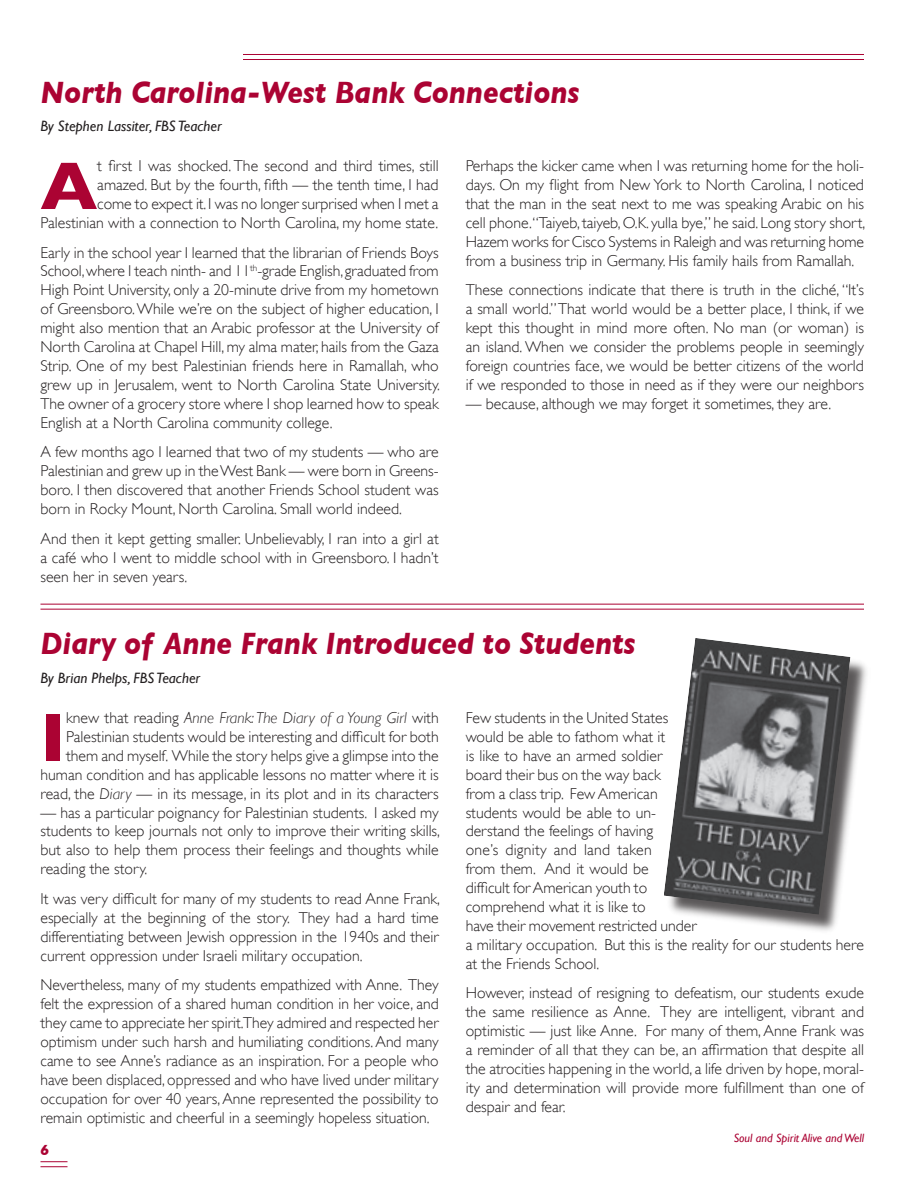
<style>
.page{position:relative;width:918px;height:1188px;background:#fff}
.page>*{position:absolute;margin:0;border:0;box-sizing:border-box;transform-origin:0 0}
.t1{font:700 68.25px "Gill Sans";color:#ab0333}
.t2{font:italic 700 31.5px "Gill Sans";color:#ab0333;scale:.9 1}
.t3{font:300 15.75px/18.9px "Gill Sans";color:#231f20;text-align:justify}
.t4{font:italic 15px "Gill Sans";color:#231f20}
.t5{font:italic 700 15px "Gill Sans";color:#ab0333}
.t6{font:italic 12px "Gill Sans";color:#ab0333}
.s1{font-style:italic}
</style>
<div class="page">
<hr style="left:243px;top:54px;width:621px;height:1px;background:#ab0333">
<hr style="left:243px;top:59px;width:621px;height:1px;background:#ab0333">
<svg style="left:40px;top:1161px;width:28px;height:6px"></svg>
<hr style="left:40px;top:604px;width:824px;height:1px;background:#ab0333">
<hr style="left:40px;top:609px;width:824px;height:1px;background:#ab0333">
<div style="left:665px;top:639px;width:205px;height:296px;background:#231f20;opacity:.75"></div>
<img style="left:664px;top:638px;width:186px;height:277px">
<h2 class="t2" style="left:40px;top:74px;width:600px">North Carolina-West Bank Connections</h2>
<p class="t4" style="left:40px;top:118px;width:183px">By Stephen Lassiter, FBS Teacher</p>
<p class="t3" style="left:41px;top:156px;width:400px;text-align:right">t first I was shocked. The second and third times, still<br>amazed. But by the fourth, fifth — the tenth time, I had<br>come to expect it. I was no longer surprised when I met a Palestinian with a connection to North Carolina, my home state.</p>
<p class="t3" style="left:40px;top:243px;width:401px">Early in the school year I learned that the librarian of Friends Boys School, where I teach ninth- and 11<sup>th</sup>-grade English, graduated from High Point University, only a 20-minute drive from my hometown of Greensboro. While we’re on the subject of higher education, I might also mention that an Arabic professor at the University of North Carolina at Chapel Hill, my alma mater, hails from the Gaza Strip. One of my best Palestinian friends here in Ramallah, who grew up in Jerusalem, went to North Carolina State University.<br>The owner of a grocery store where I shop learned how to speak English at a North Carolina community college.</p>
<p class="t3" style="left:40px;top:443px;width:400px">A few months ago I learned that two of my students — who are Palestinian and grew up in the West Bank — were born in Greens&shy;boro. I then discovered that another Friends School student was born in Rocky Mount, North Carolina. Small world indeed.</p>
<p class="t3" style="left:40px;top:529px;width:400px">And then it kept getting smaller. Unbelievably, I ran into a girl at a café who I went to middle school with in Greensboro. I hadn’t seen her in seven years.</p>
<h1 class="t1" style="left:40px;top:146px;width:58px">A</h1>
<p class="t3" style="left:466px;top:156px;width:401px">Perhaps the kicker came when I was returning home for the holi&shy;days. On my flight from New York to North Carolina, I noticed that the man in the seat next to me was speaking Arabic on his cell phone.“Taiyeb, taiyeb, O.K. yulla bye,” he said. Long story short, Hazem works for Cisco Systems in Raleigh and was returning home from a business trip in Germany. His family hails from Ramallah.</p>
<p class="t3" style="left:466px;top:281px;width:400px">These connections indicate that there is truth in the cliché, “It’s a small world.” That world would be a better place, I think, if we kept this thought in mind more often. No man (or woman) is an island. When we consider the problems people in seemingly foreign countries face, we would be better citizens of the world if we responded to those in need as if they were our neighbors</p>
<p class="t3" style="left:466px;top:394px;width:367px">— because, although we may forget it sometimes, they are.</p>
<h2 class="t2" style="left:40px;top:625px;width:663px">Diary of Anne Frank Introduced to Students</h2>
<p class="t4" style="left:40px;top:669px;width:161px">By Brian Phelps, FBS Teacher</p>
<p class="t3" style="left:41px;top:708px;width:400px;text-align:right">knew that reading <span class="s1">Anne Frank: The Diary of a Young Girl</span> with Palestinian students would be interesting and difficult for both them and myself. While the story helps give a glimpse into the human condition and has applicable lessons no matter where it is read, the <span class="s1">Diary</span> — in its message, in its plot and in its characters</p>
<p class="t3" style="left:41px;top:803px;width:401px">— has a particular poignancy for Palestinian students. I asked my students to keep journals not only to improve their writing skills, but also to help them process their feelings and thoughts while reading the story.</p>
<p class="t3" style="left:41px;top:889px;width:401px">It was very difficult for many of my students to read Anne Frank, especially at the beginning of the story. They had a hard time differentiating between Jewish oppression in the 1940s and their current oppression under Israeli military occupation.</p>
<p class="t3" style="left:40px;top:976px;width:400px">Nevertheless, many of my students empathized with Anne. They felt the expression of a shared human condition in her voice, and they came to appreciate her spirit.They admired and respected her optimism under such harsh and humiliating conditions. And many came to see Anne’s radiance as an inspiration. For a people who have been displaced, oppressed and who have lived under military occupation for over 40 years, Anne represented the possibility to remain optimistic and cheerful in a seemingly hopeless situation.</p>
<h1 class="t1" style="left:40px;top:698px;width:27px">I</h1>
<p class="t5" style="left:40px;top:1141px;width:10px">6</p>
<p class="t3" style="left:466px;top:708px;width:400px;text-align:left">Few students in the United States<br>would be able to fathom what it<br>is like to have an armed soldier<br>board their bus on the way back<br>from a class trip. Few American<br>students would be able to un-<br>derstand the feelings of having<br>one’s dignity and land taken<br>from them. And it would be<br>difficult for American youth to<br>comprehend what it is like to<br>have their movement restricted under<br>a military occupation. But this is the reality for our students here at the Friends School.</p>
<p class="t3" style="left:466px;top:984px;width:400px">However, instead of resigning to defeatism, our students exude the same resilience as Anne. They are intelligent, vibrant and optimistic — just like Anne. For many of them, Anne Frank was a reminder of all that they can be, an affirmation that despite all the atrocities happening in the world, a life driven by hope, moral&shy;ity and determination will provide more fulfillment than one of despair and fear.</p>
<p class="t6" style="left:734px;top:1131px;width:132px">Soul and Spirit Alive and Well</p>
</div>
